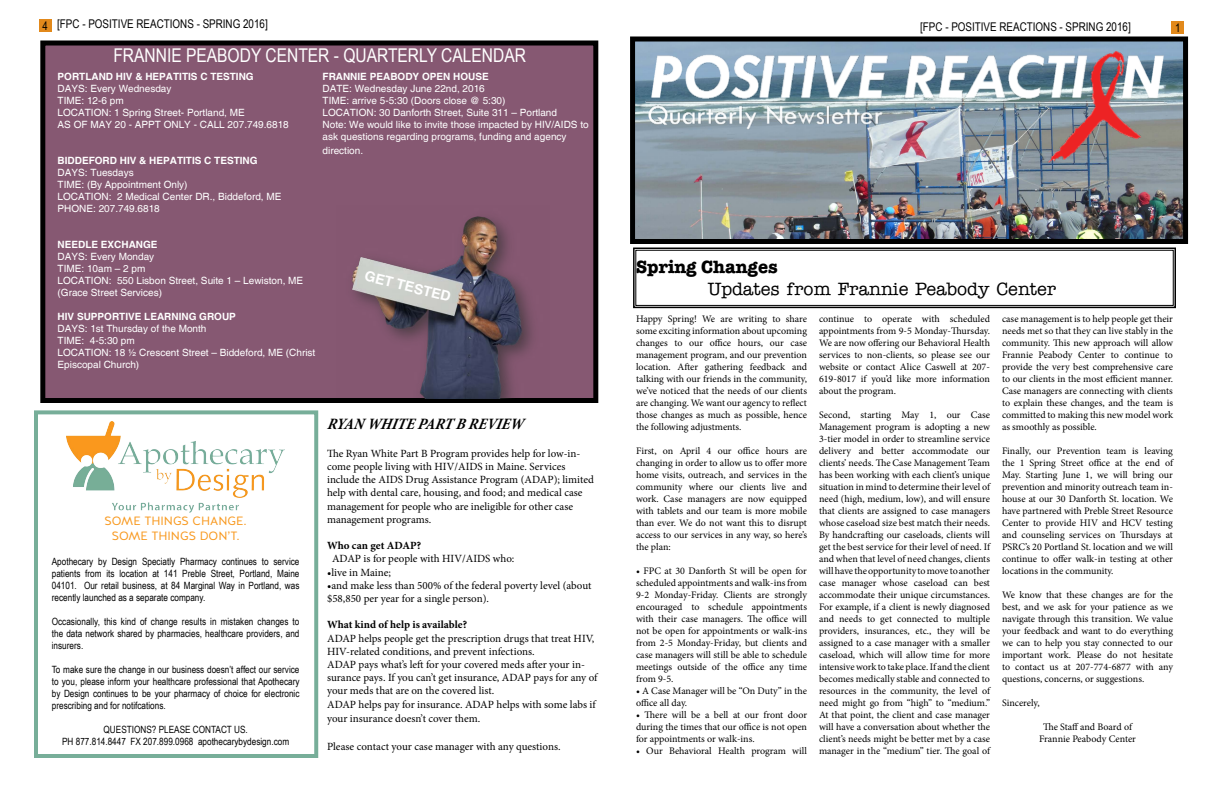
<style>
.page{position:relative;width:1224px;height:792px;background:#fff}
.page>*{position:absolute;margin:0;border:0;box-sizing:border-box;transform-origin:0 0}
.t1{font:19px "Arial Narrow";color:#fff}
.t2{font:500 18px "American Typewriter";color:#000}
.t3{font:700 18px "American Typewriter";color:#000}
.t4{font:italic 700 condensed 16px "Minion Pro";color:#000}
.t5{font:700 14px "Helvetica";color:#fff}
.t6{font:12px "Arial Narrow";color:#000}
.t7{font:12px/14.4px "Halis R";color:#f8981d;text-align:center}
.t8{font:11.8px "Arial Narrow";color:#000}
.t9{font:11px/13.2px "Minion Pro";color:#000}
.t10{font:700 11px "Minion Pro";color:#000}
.t11{font:10px/12px "Minion Pro";color:#000;text-align:justify}
.t12{font:10px/12px "Helvetica";color:#fff}
.t13{font:10px/12px "Arial Narrow";color:#000;text-align:justify}
.t14{font:700 10px "Helvetica";color:#fff}
</style>
<div class="page">
<div style="left:43px;top:43px;width:553px;height:357px;background:#865872"></div>
<div style="left:40px;top:40px;width:558px;height:363px;border:5px solid #000"></div>
<img style="left:337px;top:216px;width:213px;height:183px">
<img style="left:636px;top:42px;width:546px;height:196px">
<div style="left:630px;top:36px;width:558px;height:208px;border:5px solid #000"></div>
<img style="left:641px;top:30px;width:537px;height:135px">
<div style="left:1172px;top:21px;width:12px;height:12px;background:#e2891b"></div>
<div style="left:39px;top:19px;width:13px;height:13px;background:#e2891b"></div>
<svg style="left:633px;top:247px;width:543px;height:62px"></svg>
<div style="left:636px;top:250px;width:538px;height:56px;border:1px solid #000"></div>
<img style="left:67px;top:421px;width:218px;height:92px">
<div style="left:34px;top:410px;width:284px;height:348px;border:4px solid #77ae99"></div>
<p class="t6" style="left:57px;top:15px;width:212px">[FPC - POSITIVE REACTIONS - SPRING 2016]</p>
<p class="t8" style="left:43px;top:17px;width:7px">4</p>
<p class="t6" style="left:920px;top:18px;width:212px">[FPC - POSITIVE REACTIONS - SPRING 2016]</p>
<p class="t8" style="left:1175px;top:19px;width:7px">1</p>
<h1 class="t1" style="left:113px;top:42px;width:414px">FRANNIE PEABODY CENTER - QUARTERLY CALENDAR</h1>
<p class="t14" style="left:58px;top:70px;width:198px">PORTLAND HIV &amp; HEPATITIS C TESTING</p>
<p class="t12" style="left:58px;top:83px;width:233px">DAYS: Every Wednesday<br>TIME: 12-6 pm<br>LOCATION: 1 Spring Street- Portland, ME<br>AS OF MAY 20 - APPT ONLY - CALL 207.749.6818</p>
<p class="t14" style="left:58px;top:154px;width:202px">BIDDEFORD HIV &amp; HEPATITIS C TESTING</p>
<p class="t12" style="left:58px;top:167px;width:225px">DAYS: Tuesdays<br>TIME: (By Appointment Only)<br>LOCATION: 2 Medical Center DR., Biddeford, ME<br>PHONE: 207.749.6818</p>
<p class="t14" style="left:58px;top:238px;width:102px">NEEDLE EXCHANGE</p>
<p class="t12" style="left:58px;top:251px;width:247px">DAYS: Every Monday<br>TIME: 10am – 2 pm<br>LOCATION: 550 Lisbon Street, Suite 1 – Lewiston, ME (Grace Street Services)</p>
<p class="t14" style="left:58px;top:310px;width:180px">HIV SUPPORTIVE LEARNING GROUP</p>
<p class="t12" style="left:58px;top:323px;width:259px">DAYS: 1st Thursday of the Month<br>TIME: 4-5:30 pm<br>LOCATION: 18 ½ Crescent Street – Biddeford, ME (Christ<br>Episcopal Church)</p>
<p class="t14" style="left:323px;top:70px;width:168px">FRANNIE PEABODY OPEN HOUSE</p>
<p class="t12" style="left:323px;top:83px;width:268px">DATE: Wednesday June 22nd, 2016<br>TIME: arrive 5-5:30 (Doors close @ 5:30)<br>LOCATION: 30 Danforth Street, Suite 311 – Portland<br>Note: We would like to invite those impacted by HIV/AIDS to ask questions regarding programs, funding and agency</p>
<p class="t12" style="left:323px;top:145px;width:42px">direction.</p>
<h3 class="t5" style="left:367px;top:267px;width:89px;rotate:14deg">GET TESTED</h3>
<p class="t7" style="left:105px;top:514px;width:144px">SOME THINGS CHANGE.<br>SOME THINGS DON’T.</p>
<p class="t13" style="left:52px;top:555px;width:249px">Apothecary by Design Speciatly Pharmacy continues to service patients from its location at 141 Preble Street, Portland, Maine 04101. Our retail business, at 84 Marginal Way in Portland, was recently launched as a separate company.</p>
<p class="t13" style="left:52px;top:615px;width:249px">Occasionally, this kind of change results in mistaken changes to the data network shared by pharmacies, healthcare providers, and insurers.</p>
<p class="t13" style="left:52px;top:663px;width:249px">To make sure the change in our business doesn’t affect our service to you, please inform your healthcare professional that Apothecary by Design continues to be your pharmacy of choice for electronic prescribing and for notifcations.</p>
<p class="t13" style="left:62px;top:723px;width:229px;text-align:center">QUESTIONS? PLEASE CONTACT US.<br>PH 877.814.8447 FX 207.899.0968 apothecarybydesign.com</p>
<h3 class="t4" style="left:327px;top:413px;width:198px">RYAN WHITE PART B REVIEW</h3>
<p class="t9" style="left:327px;top:447px;width:268px">The Ryan White Part B Program provides help for low-in&shy;come people living with HIV/AIDS in Maine. Services include the AIDS Drug Assistance Program (ADAP); limited help with dental care, housing, and food; and medical case management for people who are ineligible for other case management programs.</p>
<p class="t10" style="left:327px;top:538px;width:96px">Who can get ADAP?</p>
<p class="t9" style="left:332px;top:552px;width:184px">ADAP is for people with HIV/AIDS who:</p>
<p class="t9" style="left:327px;top:566px;width:66px">•live in Maine;</p>
<p class="t9" style="left:327px;top:579px;width:266px">•and make less than 500% of the federal poverty level (about $58,850 per year for a single person).</p>
<p class="t10" style="left:327px;top:617px;width:142px">What kind of help is available?</p>
<p class="t9" style="left:327px;top:632px;width:272px">ADAP helps people get the prescription drugs that treat HIV, HIV-related conditions, and prevent infections.<br>ADAP pays what’s left for your covered meds after your in&shy;surance pays. If you can’t get insurance, ADAP pays for any of your meds that are on the covered list.<br>ADAP helps pay for insurance. ADAP helps with some labs if</p>
<p class="t9" style="left:327px;top:712px;width:155px">your insurance doesn’t cover them.</p>
<p class="t9" style="left:327px;top:740px;width:235px">Please contact your case manager with any questions.</p>
<h2 class="t3" style="left:636px;top:256px;width:143px">Spring Changes</h2>
<h2 class="t2" style="left:708px;top:279px;width:350px">Updates from Frannie Peabody Center</h2>
<p class="t11" style="left:636px;top:313px;width:172px">Happy Spring! We are writing to share some exciting information about upcoming changes to our office hours, our case management program, and our prevention location. After gathering feedback and talking with our friends in the community, we’ve noticed that the needs of our clients are changing. We want our agency to reflect those changes as much as possible, hence the following adjustments.</p>
<p class="t11" style="left:636px;top:445px;width:172px">First, on April 4 our office hours are changing in order to allow us to offer more home visits, outreach, and services in the community where our clients live and work. Case managers are now equipped with tablets and our team is more mobile than ever. We do not want this to disrupt access to our services in any way, so here’s the plan:</p>
<p class="t11" style="left:636px;top:565px;width:172px">• FPC at 30 Danforth St will be open for scheduled appointments and walk-ins from 9-2 Monday-Friday. Clients are strongly encouraged to schedule appointments with their case managers. The office will not be open for appointments or walk-ins from 2-5 Monday-Friday, but clients and case managers will still be able to schedule meetings outside of the office any time from 9-5.</p>
<p class="t11" style="left:636px;top:685px;width:172px">• A Case Manager will be “On Duty” in the office all day.</p>
<p class="t11" style="left:636px;top:709px;width:173px">• There will be a bell at our front door during the times that our office is not open for appointments or walk-ins.</p>
<p class="t11" style="left:636px;top:745px;width:172px">• Our Behavioral Health program will</p>
<p class="t11" style="left:819px;top:313px;width:172px">continue to operate with scheduled appointments from 9-5 Monday-Thursday.<br>We are now offering our Behavioral Health services to non-clients, so please see our website or contact Alice Caswell at 207- 619-8017 if you’d like more information about the program.</p>
<p class="t11" style="left:819px;top:409px;width:172px">Second, starting May 1, our Case Management program is adopting a new 3-tier model in order to streamline service delivery and better accommodate our clients’ needs. The Case Management Team has been working with each client’s unique situation in mind to determine their level of need (high, medium, low), and will ensure that clients are assigned to case managers whose caseload size best match their needs.<br>By handcrafting our caseloads, clients will get the best service for their level of need. If and when that level of need changes, clients will have the opportunity to move to another case manager whose caseload can best accommodate their unique circumstances.<br>For example, if a client is newly diagnosed and needs to get connected to multiple providers, insurances, etc., they will be assigned to a case manager with a smaller caseload, which will allow time for more intensive work to take place. If and the client becomes medically stable and connected to resources in the community, the level of need might go from “high” to “medium.” At that point, the client and case manager will have a conversation about whether the client’s needs might be better met by a case manager in the “medium” tier. The goal of</p>
<p class="t11" style="left:1002px;top:313px;width:172px">case management is to help people get their needs met so that they can live stably in the community. This new approach will allow Frannie Peabody Center to continue to provide the very best comprehensive care to our clients in the most efficient manner.<br>Case managers are connecting with clients to explain these changes, and the team is committed to making this new model work as smoothly as possible.</p>
<p class="t11" style="left:1002px;top:445px;width:172px">Finally, our Prevention team is leaving the 1 Spring Street office at the end of May. Starting June 1, we will bring our prevention and minority outreach team in&shy;house at our 30 Danforth St. location. We have partnered with Preble Street Resource Center to provide HIV and HCV testing and counseling services on Thursdays at PSRC’s 20 Portland St. location and we will continue to offer walk-in testing at other locations in the community.</p>
<p class="t11" style="left:1002px;top:589px;width:172px">We know that these changes are for the best, and we ask for your patience as we navigate through this transition. We value your feedback and want to do everything we can to help you stay connected to our important work. Please do not hesitate to contact us at 207-774-6877 with any questions, concerns, or suggestions.</p>
<p class="t11" style="left:1002px;top:697px;width:39px">Sincerely,</p>
<p class="t11" style="left:1039px;top:721px;width:98px;text-align:center">The Staff and Board of<br>Frannie Peabody Center</p>
</div>
